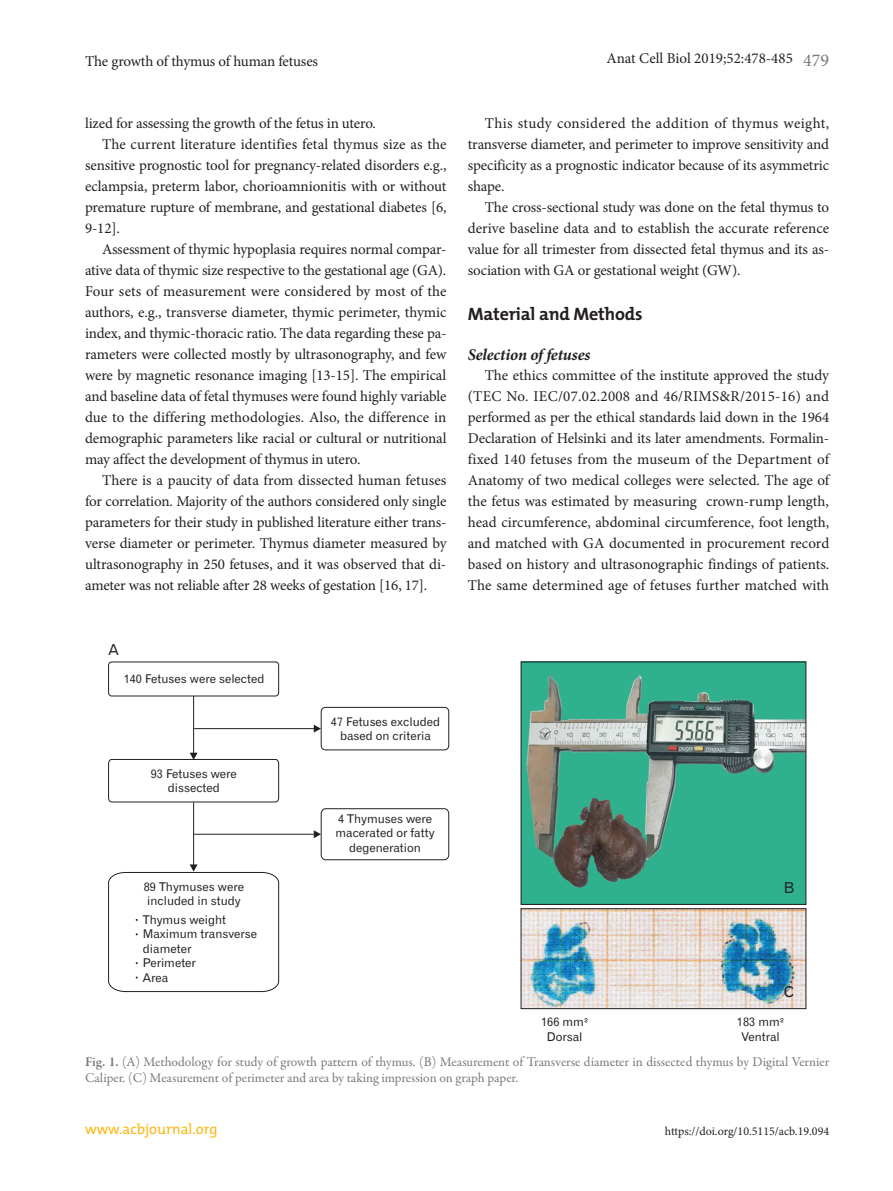
<style>
.page{position:relative;width:893px;height:1191px;background:#fff}
.page>*{position:absolute;margin:0;border:0;box-sizing:border-box;transform-origin:0 0}
.t1{font:700 18px "The Mix";letter-spacing:-.01em;color:#231f20}
.t2{font:italic 700 16.5px "Minion Pro";letter-spacing:-.005em;color:#231f20}
.t3{font:15px/21px "Minion Pro";letter-spacing:-.01em;color:#231f20;text-align:justify}
.t4{font:15px "Minion Pro";letter-spacing:.01em;color:#231f20}
.t5{font:15px "Gothic 720 BT Roman B";color:#231f20}
.t6{font:14.7px "The Mix";color:#fcb814}
.t7{font:13.5px/16.2px "Garamond Premr Pro";letter-spacing:-.005em;color:#76787b}
.t8{font:12px/14.4px "Gothic 720 BT Roman B";color:#231f20;text-align:center}
.t9{font:12px "Minion Pro";color:#231f20}
.s1{font-size:18px;color:#76787b}
.s2{font-weight:600}
</style>
<div class="page">
<svg style="left:108px;top:661px;width:342px;height:331px"></svg>
<svg style="left:190px;top:752px;width:8px;height:8px"></svg>
<hr style="left:193px;top:802px;width:1px;height:63px;background:#231f20">
<svg style="left:190px;top:864px;width:8px;height:7px"></svg>
<hr style="left:194px;top:728px;width:120px;height:1px;background:#231f20">
<svg style="left:314px;top:724px;width:7px;height:8px"></svg>
<hr style="left:194px;top:834px;width:120px;height:1px;background:#231f20">
<svg style="left:314px;top:830px;width:7px;height:8px"></svg>
<img style="left:520px;top:661px;width:286px;height:348px">
<svg style="left:584px;top:1018px;width:4px;height:4px"></svg>
<svg style="left:780px;top:1018px;width:4px;height:4px"></svg>
<p class="t3" style="left:85px;top:50px;width:235px">The growth of thymus of human fetuses</p>
<p class="t3" style="left:85px;top:113px;width:292px">lized for assessing the growth of the fetus in utero.</p>
<p class="t4" style="left:102px;top:134px;width:346px">The current literature identifies fetal thymus size as the</p>
<p class="t3" style="left:85px;top:155px;width:363px">sensitive prognostic tool for pregnancy-related disorders e.g.,</p>
<p class="t3" style="left:85px;top:176px;width:363px">eclampsia, preterm labor, chorioamnionitis with or without</p>
<p class="t3" style="left:85px;top:197px;width:363px">premature rupture of membrane, and gestational diabetes [6,</p>
<p class="t3" style="left:85px;top:218px;width:36px">9-12].</p>
<p class="t3" style="left:102px;top:239px;width:346px">Assessment of thymic hypoplasia requires normal compar-</p>
<p class="t3" style="left:85px;top:260px;width:363px">ative data of thymic size respective to the gestational age (GA).</p>
<p class="t3" style="left:85px;top:281px;width:363px">Four sets of measurement were considered by most of the</p>
<p class="t3" style="left:85px;top:302px;width:363px">authors, e.g., transverse diameter, thymic perimeter, thymic</p>
<p class="t3" style="left:85px;top:323px;width:363px">index, and thymic-thoracic ratio. The data regarding these pa-</p>
<p class="t3" style="left:85px;top:344px;width:363px">rameters were collected mostly by ultrasonography, and few</p>
<p class="t3" style="left:85px;top:365px;width:363px">were by magnetic resonance imaging [13-15]. The empirical</p>
<p class="t3" style="left:85px;top:386px;width:363px">and baseline data of fetal thymuses were found highly variable</p>
<p class="t3" style="left:85px;top:407px;width:363px">due to the differing methodologies. Also, the difference in</p>
<p class="t3" style="left:85px;top:428px;width:363px">demographic parameters like racial or cultural or nutritional</p>
<p class="t3" style="left:85px;top:449px;width:277px">may affect the development of thymus in utero.</p>
<p class="t3" style="left:102px;top:470px;width:346px">There is a paucity of data from dissected human fetuses</p>
<p class="t3" style="left:85px;top:491px;width:363px">for correlation. Majority of the authors considered only single</p>
<p class="t3" style="left:85px;top:512px;width:363px">parameters for their study in published literature either trans-</p>
<p class="t3" style="left:85px;top:533px;width:363px">verse diameter or perimeter. Thymus diameter measured by</p>
<p class="t3" style="left:85px;top:554px;width:363px">ultrasonography in 250 fetuses, and it was observed that di-</p>
<p class="t3" style="left:85px;top:575px;width:344px">ameter was not reliable after 28 weeks of gestation [16, 17].</p>
<p class="t5" style="left:109px;top:644px;width:12px">A</p>
<p class="t8" style="left:124px;top:672px;width:142px">140 Fetuses were selected</p>
<p class="t8" style="left:151px;top:767px;width:88px">93 Fetuses were dissected</p>
<p class="t8" style="left:144px;top:880px;width:102px;text-align:left">89 Thymuses were included in study</p>
<p class="t8" style="left:143px;top:913px;width:116px;text-align:left">Thymus weight<br>Maximum transverse diameter<br>Perimeter<br>Area</p>
<p class="t8" style="left:331px;top:715px;width:111px">47 Fetuses excluded based on criteria</p>
<p class="t8" style="left:336px;top:812px;width:101px">4 Thymuses were macerated or fatty degeneration</p>
<p class="t3" style="left:606px;top:48px;width:224px">Anat Cell Biol 2019;52:478-485 <span class="s1">479</span></p>
<p class="t3" style="left:468px;top:113px;width:363px;text-indent:17px">This study considered the addition of thymus weight, transverse diameter, and perimeter to improve sensitivity and specificity as a prognostic indicator because of its asymmetric shape.</p>
<p class="t3" style="left:468px;top:197px;width:363px;text-indent:17px">The cross-sectional study was done on the fetal thymus to derive baseline data and to establish the accurate reference value for all trimester from dissected fetal thymus and its as&shy;sociation with GA or gestational weight (GW).</p>
<p class="t1" style="left:468px;top:299px;width:176px">Material and Methods</p>
<p class="t2" style="left:468px;top:343px;width:124px">Selection of fetuses</p>
<p class="t3" style="left:468px;top:365px;width:363px;text-indent:17px">The ethics committee of the institute approved the study (TEC No. IEC/07.02.2008 and 46/RIMS&amp;R/2015-16) and performed as per the ethical standards laid down in the 1964<br>Declaration of Helsinki and its later amendments. Formalin&shy;fixed 140 fetuses from the museum of the Department of Anatomy of two medical colleges were selected. The age of the fetus was estimated by measuring crown-rump length, head circumference, abdominal circumference, foot length, and matched with GA documented in procurement record based on history and ultrasonographic findings of patients.<br>The same determined age of fetuses further matched with</p>
<p class="t5" style="left:784px;top:881px;width:12px">B</p>
<p class="t5" style="left:784px;top:985px;width:12px">C</p>
<p class="t8" style="left:541px;top:1015px;width:44px">166 mm<br>Dorsal</p>
<p class="t8" style="left:737px;top:1015px;width:44px">183 mm<br>Ventral</p>
<p class="t7" style="left:85px;top:1054px;width:746px"><span class="s2">Fig. 1.</span> (A) Methodology for study of growth pattern of thymus. (B) Measurement of Transverse diameter in dissected thymus by Digital Vernier<br>Caliper. (C) Measurement of perimeter and area by taking impression on graph paper.</p>
<p class="t6" style="left:85px;top:1117px;width:134px">www.acbjournal.org</p>
<p class="t9" style="left:665px;top:1123px;width:166px">https://doi.org/10.5115/acb.19.094</p>
</div>
